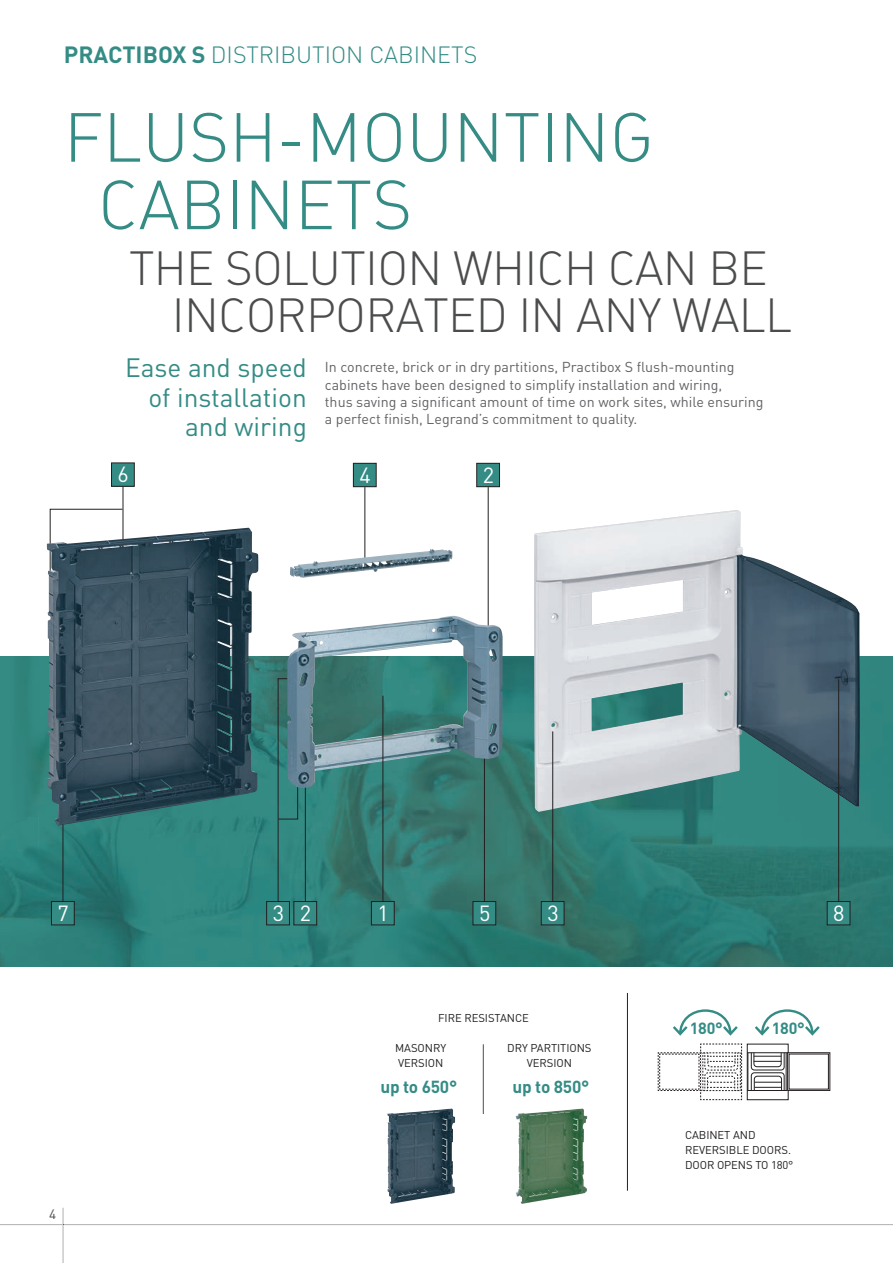
<style>
.page{position:relative;width:893px;height:1263px;background:#fff}
.page>*{position:absolute;margin:0;border:0;box-sizing:border-box;transform-origin:0 0}
.t1{font:68.25px/67.5px "DIN Light Alternate";color:#348c85}
.t2{font:47.25px/47.2px "DIN Light Alternate";letter-spacing:-.015em;color:#4b4c4d}
.t3{font:26.25px/29.2px "DIN Pro";color:#348c85;text-align:right}
.t4{font:300 23.25px "DIN Pro";color:#348c85}
.t5{font:21.6px "DIN Pro";color:#fff}
.t6{font:700 17.25px "DIN Pro";letter-spacing:-.015em;color:#348c85}
.t7{font:700 16.05px "DIN Pro";letter-spacing:-.015em;color:#348c85}
.t8{font:14.25px/17.2px "DIN Pro";color:#636366}
.t9{font:13.5px "DIN Pro";color:#4b4c4d}
.t10{font:11.25px/15px "DIN Pro";letter-spacing:-.005em;color:#231f20}
.s1{font-weight:700}
</style>
<div class="page">
<hr style="left:63px;top:1225px;width:1px;height:38px;background:#939598">
<hr style="left:63px;top:1224px;width:830px;height:1px;background:#939598">
<hr style="left:0;top:1224px;width:63px;height:1px;background:#939598">
<svg style="left:63px;top:1208px;width:1px;height:17px"></svg>
<img style="left:0;top:656px;width:892px;height:310px">
<hr style="left:892px;top:656px;width:1px;height:310px;background:#f2f3f4">
<div style="left:473px;top:901px;width:23px;height:24px;background:#348c85"></div>
<div style="left:472px;top:901px;width:24px;height:24px;border:1px solid #231f20"></div>
<hr style="left:484px;top:691px;width:1px;height:210px;background:#231f20">
<div style="left:294px;top:901px;width:23px;height:24px;background:#348c85"></div>
<div style="left:293px;top:901px;width:24px;height:24px;border:1px solid #231f20"></div>
<hr style="left:305px;top:770px;width:1px;height:131px;background:#231f20">
<div style="left:51px;top:901px;width:23px;height:24px;background:#348c85"></div>
<div style="left:51px;top:901px;width:24px;height:24px;border:1px solid #231f20"></div>
<hr style="left:63px;top:793px;width:1px;height:108px;background:#231f20">
<div style="left:267px;top:901px;width:22px;height:24px;background:#348c85"></div>
<div style="left:266px;top:901px;width:24px;height:24px;border:1px solid #231f20"></div>
<div style="left:353px;top:463px;width:23px;height:24px;background:#348c85"></div>
<div style="left:353px;top:463px;width:24px;height:24px;border:1px solid #231f20"></div>
<hr style="left:364px;top:487px;width:1px;height:83px;background:#231f20">
<div style="left:112px;top:463px;width:22px;height:23px;background:#348c85"></div>
<div style="left:111px;top:462px;width:24px;height:25px;border:1px solid #231f20"></div>
<hr style="left:123px;top:487px;width:1px;height:59px;background:#231f20">
<div style="left:477px;top:463px;width:22px;height:24px;background:#348c85"></div>
<div style="left:476px;top:463px;width:24px;height:24px;border:1px solid #231f20"></div>
<hr style="left:488px;top:487px;width:1px;height:141px;background:#231f20">
<svg style="left:49px;top:508px;width:74px;height:20px"></svg>
<svg style="left:277px;top:678px;width:22px;height:224px;background:#307c76"></svg>
<img style="left:47px;top:528px;width:211px;height:298px">
<img style="left:534px;top:510px;width:326px;height:302px">
<img style="left:287px;top:616px;width:216px;height:172px">
<img style="left:290px;top:549px;width:163px;height:29px">
<div style="left:371px;top:901px;width:23px;height:24px;background:#348c85"></div>
<div style="left:371px;top:901px;width:24px;height:24px;border:1px solid #231f20"></div>
<hr style="left:382px;top:696px;width:1px;height:205px;background:#231f20">
<div style="left:541px;top:901px;width:23px;height:24px;background:#348c85"></div>
<div style="left:541px;top:901px;width:23px;height:24px;border:1px solid #231f20"></div>
<hr style="left:552px;top:731px;width:1px;height:170px;background:#231f20">
<div style="left:827px;top:901px;width:23px;height:24px;background:#348c85"></div>
<div style="left:827px;top:901px;width:23px;height:24px;border:1px solid #231f20"></div>
<hr style="left:838px;top:679px;width:1px;height:222px;background:#231f20">
<div style="left:747px;top:1044px;width:42px;height:56px;border:1px solid #231f20"></div>
<hr style="left:748px;top:1053px;width:1px;height:37px;background:#231f20">
<hr style="left:747px;top:1090px;width:41px;height:1px;background:#231f20">
<hr style="left:786px;top:1053px;width:1px;height:37px;background:#231f20">
<hr style="left:747px;top:1052px;width:41px;height:1px;background:#231f20">
<svg style="left:751px;top:1052px;width:34px;height:38px"></svg>
<div style="left:787px;top:1052px;width:43px;height:39px;border:1px solid #231f20"></div>
<svg style="left:657px;top:1043px;width:85px;height:57px"></svg>
<svg style="left:755px;top:1009px;width:65px;height:27px"></svg>
<svg style="left:673px;top:1009px;width:65px;height:27px"></svg>
<hr style="left:627px;top:993px;width:1px;height:198px;background:#231f20">
<hr style="left:483px;top:1044px;width:1px;height:70px;background:#4b4c4d">
<img style="left:387px;top:1108px;width:68px;height:96px">
<img style="left:516px;top:1108px;width:71px;height:96px">
<h3 class="t4" style="left:64px;top:38px;width:415px"><span class="s1">PRACTIBOX S</span> DISTRIBUTION CABINETS</h3>
<h1 class="t1" style="left:98px;top:112px;width:557px;text-indent:-34px">FLUSH-MOUNTING<br>CABINETS</h1>
<h2 class="t2" style="left:172px;top:250px;width:622px;text-indent:-43px">THE SOLUTION WHICH CAN BE<br>INCORPORATED IN ANY WALL</h2>
<h3 class="t3" style="left:125px;top:352px;width:183px">Ease and speed of installation and wiring</h3>
<p class="t8" style="left:325px;top:358px;width:440px">In concrete, brick or in dry partitions, Practibox S flush-mounting cabinets have been designed to simplify installation and wiring,<br>thus saving a significant amount of time on work sites, while ensuring a perfect finish, Legrand’s commitment to quality.</p>
<h3 class="t5" style="left:118px;top:460px;width:13px">6</h3>
<h3 class="t5" style="left:359px;top:460px;width:13px">4</h3>
<h3 class="t5" style="left:483px;top:460px;width:13px">2</h3>
<h3 class="t5" style="left:58px;top:898px;width:13px">7</h3>
<h3 class="t5" style="left:273px;top:898px;width:40px">3 2</h3>
<h3 class="t5" style="left:479px;top:898px;width:13px">5</h3>
<h3 class="t5" style="left:378px;top:898px;width:13px">1</h3>
<h3 class="t5" style="left:547px;top:898px;width:13px">3</h3>
<h3 class="t5" style="left:833px;top:898px;width:13px">8</h3>
<p class="t9" style="left:49px;top:1205px;width:9px">4</p>
<p class="t10" style="left:438px;top:1010px;width:92px">FIRE RESISTANCE</p>
<p class="t10" style="left:395px;top:1041px;width:53px;line-height:14.2px">MASONRY<br>VERSION</p>
<p class="t10" style="left:507px;top:1041px;width:86px;line-height:14.2px;text-align:center">DRY PARTITIONS<br>VERSION</p>
<p class="t6" style="left:380px;top:1075px;width:78px">up to 650°</p>
<p class="t6" style="left:512px;top:1075px;width:78px">up to 850°</p>
<p class="t7" style="left:690px;top:1017px;width:35px">180°</p>
<p class="t7" style="left:772px;top:1017px;width:35px">180°</p>
<p class="t10" style="left:685px;top:1127px;width:110px">CABINET AND<br>REVERSIBLE DOORS.<br>DOOR OPENS TO 180°</p>
</div>
